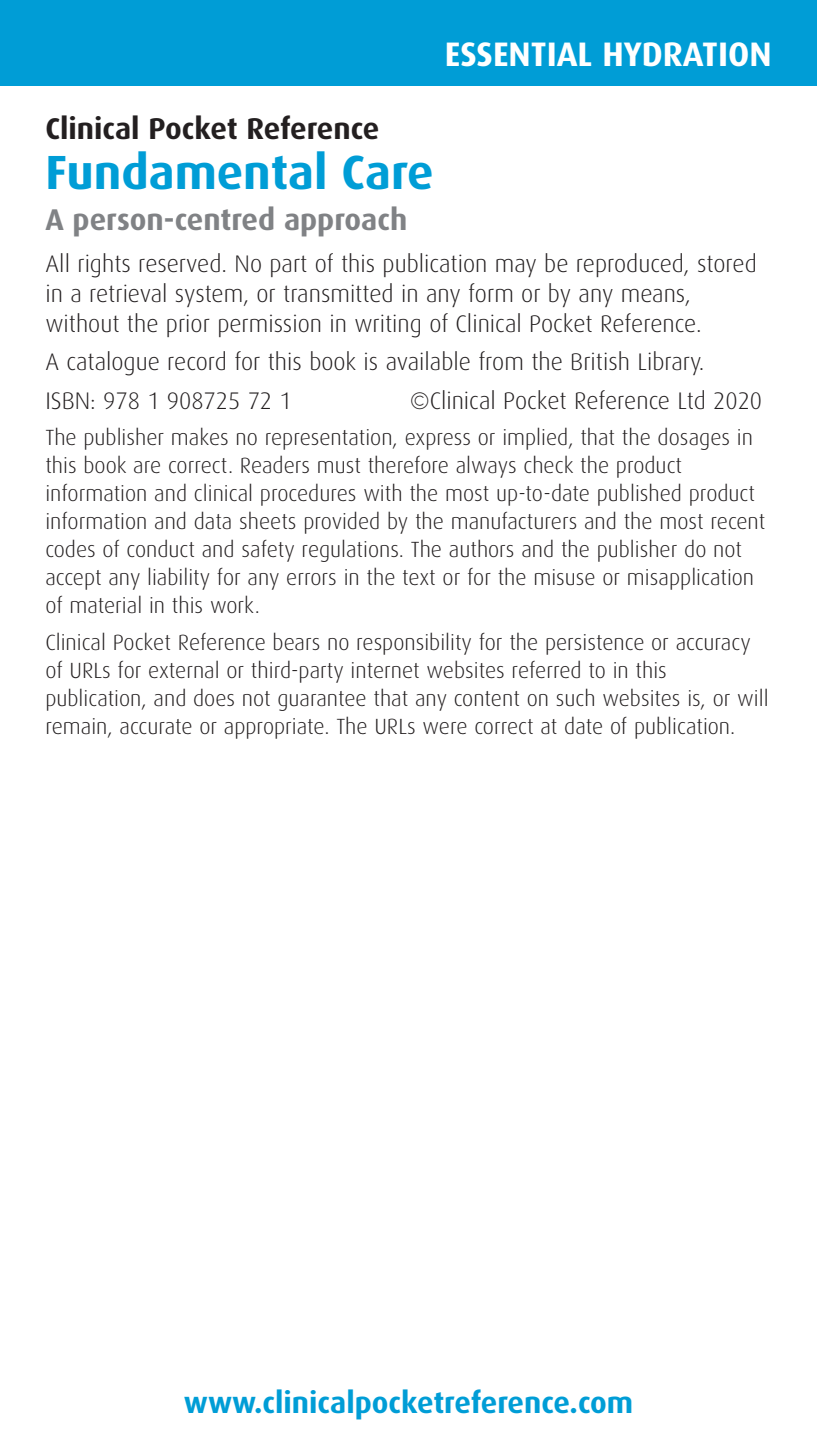
<style>
.page{position:relative;width:817px;height:1452px;background:#fff}
.page>*{position:absolute;margin:0;border:0;box-sizing:border-box;transform-origin:0 0}
.t1{font:700 48px "Dax";color:#009dd6}
.t2{font:700 34px "Dax";color:#fff}
.t3{font:700 30px "Dax";color:#009dd6}
.t4{font:700 30px "Dax";color:#231f20}
.t5{font:700 30px "Dax";color:#808285}
.t6{font:300 24px/30px "Dax";color:#231f20}
.t7{font:300 22px/28px "Dax";color:#231f20}
</style>
<div class="page">
<div style="left:0;top:0;width:816px;height:86px;background:#009dd6"></div>
<h2 class="t2" style="left:445px;top:40px;width:328px">ESSENTIAL HYDRATION</h2>
<h3 class="t4" style="left:45px;top:115px;width:335px">Clinical Pocket Reference</h3>
<h1 class="t1" style="left:45px;top:151px;width:390px">Fundamental Care</h1>
<h3 class="t5" style="left:45px;top:207px;width:363px">A person-centred approach</h3>
<p class="t6" style="left:45px;top:250px;width:712px">All rights reserved. No part of this publication may be reproduced, stored in a retrieval system, or transmitted in any form or by any means, without the prior permission in writing of Clinical Pocket Reference.</p>
<p class="t6" style="left:45px;top:344px;width:660px;line-height:38.6px">A catalogue record for this book is available from the British Library.<br>ISBN: 978 1 908725 72 1</p>
<p class="t6" style="left:409px;top:387px;width:354px">©Clinical Pocket Reference Ltd 2020</p>
<p class="t7" style="left:45px;top:425px;width:721px">The publisher makes no representation, express or implied, that the dosages in this book are correct. Readers must therefore always check the product information and clinical procedures with the most up-to-date published product information and data sheets provided by the manufacturers and the most recent codes of conduct and safety regulations. The authors and the publisher do not accept any liability for any errors in the text or for the misuse or misapplication of material in this work.</p>
<p class="t7" style="left:45px;top:629px;width:724px">Clinical Pocket Reference bears no responsibility for the persistence or accuracy of URLs for external or third-party internet websites referred to in this publication, and does not guarantee that any content on such websites is, or will remain, accurate or appropriate. The URLs were correct at date of publication.</p>
<h3 class="t3" style="left:184px;top:1389px;width:450px">www.clinicalpocketreference.com</h3>
</div>
